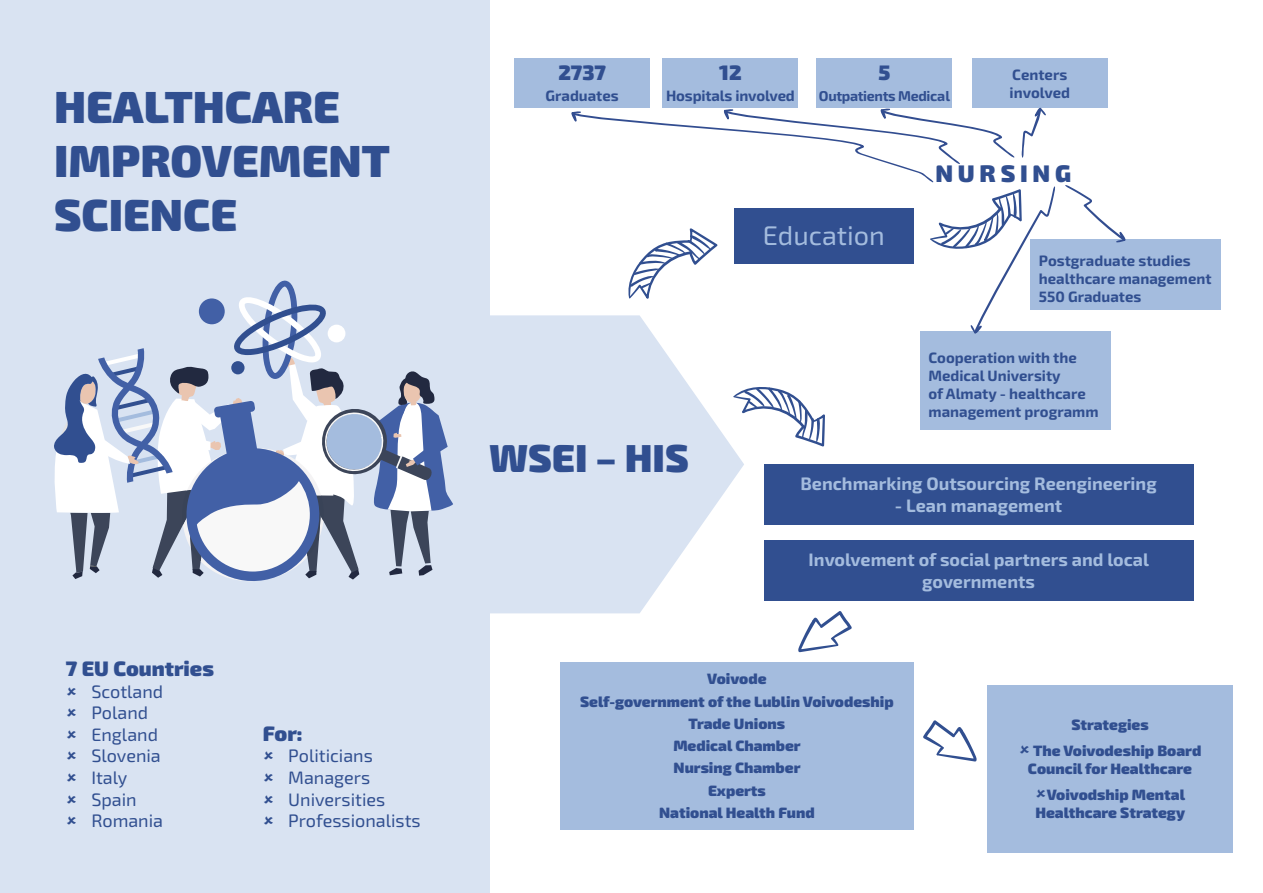
<style>
.page{position:relative;width:1263px;height:893px;background:#fff}
.page>*{position:absolute;margin:0;border:0;box-sizing:border-box;transform-origin:0 0}
.t1{font:900 45px/54px "Exo 2";color:#314f90}
.t2{font:900 39px "Exo 2";color:#314f90}
.t3{font:27px "Exo 2";color:#a4bcde}
.t4{font:900 24px "Exo 2";letter-spacing:.2em;color:#314f90}
.t5{font:900 21px "Exo 2";color:#314f90}
.t6{font:700 18px/21.6px "Exo 2";color:#a4bcde;text-align:center}
.t7{font:18px "Exo 2";color:#314f90}
.t8{font:900 15px/18px "Exo 2";color:#314f90}
.t9{font:700 15px/18px "Exo 2";color:#314f90}
.t10{font:700 14.25px "Exo 2";letter-spacing:-.025em;color:#314f90}
</style>
<div class="page">
<div style="left:560px;top:662px;width:354px;height:168px;background:#a4bcde"></div>
<div style="left:1030px;top:239px;width:190px;height:71px;background:#a4bcde"></div>
<svg style="left:489px;top:315px;width:255px;height:298px;fill:#d9e3f2"></svg>
<div style="left:0;top:0;width:489px;height:893px;background:#d9e3f2"></div>
<svg style="left:54px;top:280px;width:399px;height:301px"></svg>
<div style="left:514px;top:59px;width:136px;height:49px;background:#a4bcde"></div>
<svg style="left:733px;top:385px;width:92px;height:62px"></svg>
<div style="left:663px;top:59px;width:135px;height:49px;background:#a4bcde"></div>
<div style="left:817px;top:59px;width:135px;height:49px;background:#a4bcde"></div>
<div style="left:972px;top:59px;width:135px;height:49px;background:#a4bcde"></div>
<div style="left:920px;top:331px;width:190px;height:99px;background:#a4bcde"></div>
<div style="left:764px;top:464px;width:429px;height:61px;background:#314f90"></div>
<div style="left:764px;top:541px;width:429px;height:60px;background:#314f90"></div>
<div style="left:987px;top:685px;width:246px;height:168px;background:#a4bcde"></div>
<svg style="left:798px;top:611px;width:54px;height:41px"></svg>
<svg style="left:923px;top:720px;width:54px;height:42px"></svg>
<svg style="left:1065px;top:185px;width:61px;height:57px"></svg>
<svg style="left:571px;top:107px;width:484px;height:227px"></svg>
<p class="t1" style="left:54px;top:81px;width:337px">HEALTHCARE<br>IMPROVEMENT<br>SCIENCE</p>
<p class="t5" style="left:66px;top:656px;width:150px">7 EU Countries</p>
<p class="t7" style="left:91px;top:681px;width:73px">Scotland</p>
<p class="t7" style="left:91px;top:702px;width:58px">Poland</p>
<p class="t7" style="left:91px;top:724px;width:68px">England</p>
<p class="t7" style="left:91px;top:746px;width:71px">Slovenia</p>
<p class="t7" style="left:91px;top:767px;width:37px">Italy</p>
<p class="t7" style="left:91px;top:789px;width:47px">Spain</p>
<p class="t7" style="left:91px;top:810px;width:73px">Romania</p>
<p class="t5" style="left:263px;top:720px;width:41px">For:</p>
<p class="t7" style="left:288px;top:746px;width:86px">Politicians</p>
<p class="t7" style="left:288px;top:767px;width:84px">Managers</p>
<p class="t7" style="left:288px;top:789px;width:98px">Universities</p>
<p class="t7" style="left:288px;top:810px;width:134px">Professionalists</p>
<p class="t5" style="left:558px;top:60px;width:49px">2737</p>
<p class="t9" style="left:545px;top:87px;width:75px">Graduates</p>
<p class="t5" style="left:719px;top:60px;width:24px">12</p>
<p class="t9" style="left:666px;top:87px;width:130px">Hospitals involved</p>
<p class="t5" style="left:878px;top:60px;width:13px">5</p>
<p class="t10" style="left:819px;top:87px;width:133px">Outpatients Medical</p>
<p class="t9" style="left:1010px;top:66px;width:62px">Centers involved</p>
<p class="t4" style="left:935px;top:159px;width:137px">NURSING</p>
<p class="t3" style="left:763px;top:220px;width:124px">Education</p>
<p class="t9" style="left:1039px;top:252px;width:174px">Postgraduate studies healthcare management<br>550 Graduates</p>
<p class="t9" style="left:928px;top:349px;width:150px">Cooperation with the</p>
<p class="t9" style="left:928px;top:367px;width:134px">Medical University</p>
<p class="t9" style="left:928px;top:385px;width:172px">of Almaty - healthcare management programm</p>
<p class="t2" style="left:489px;top:434px;width:201px">WSEI – HIS</p>
<p class="t6" style="left:800px;top:473px;width:358px">Benchmarking Outsourcing Reengineering</p>
<p class="t6" style="left:895px;top:495px;width:169px">- Lean management</p>
<p class="t6" style="left:809px;top:550px;width:342px">Involvement of social partners and local governments</p>
<p class="t8" style="left:707px;top:670px;width:61px">Voivode</p>
<p class="t8" style="left:580px;top:693px;width:315px">Self-government of the Lublin Voivodeship</p>
<p class="t8" style="left:689px;top:715px;width:98px">Trade Unions</p>
<p class="t8" style="left:673px;top:737px;width:129px">Medical Chamber</p>
<p class="t8" style="left:674px;top:759px;width:128px">Nursing Chamber</p>
<p class="t8" style="left:708px;top:782px;width:59px">Experts</p>
<p class="t8" style="left:659px;top:804px;width:157px">National Health Fund</p>
<p class="t8" style="left:1071px;top:716px;width:79px">Strategies</p>
<p class="t8" style="left:1028px;top:742px;width:175px;text-indent:5px">The Voivodeship Board<br>Council for Healthcare</p>
<p class="t8" style="left:1035px;top:786px;width:151px;text-align:right">Voivodship Mental<br>Healthcare Strategy</p>
</div>
